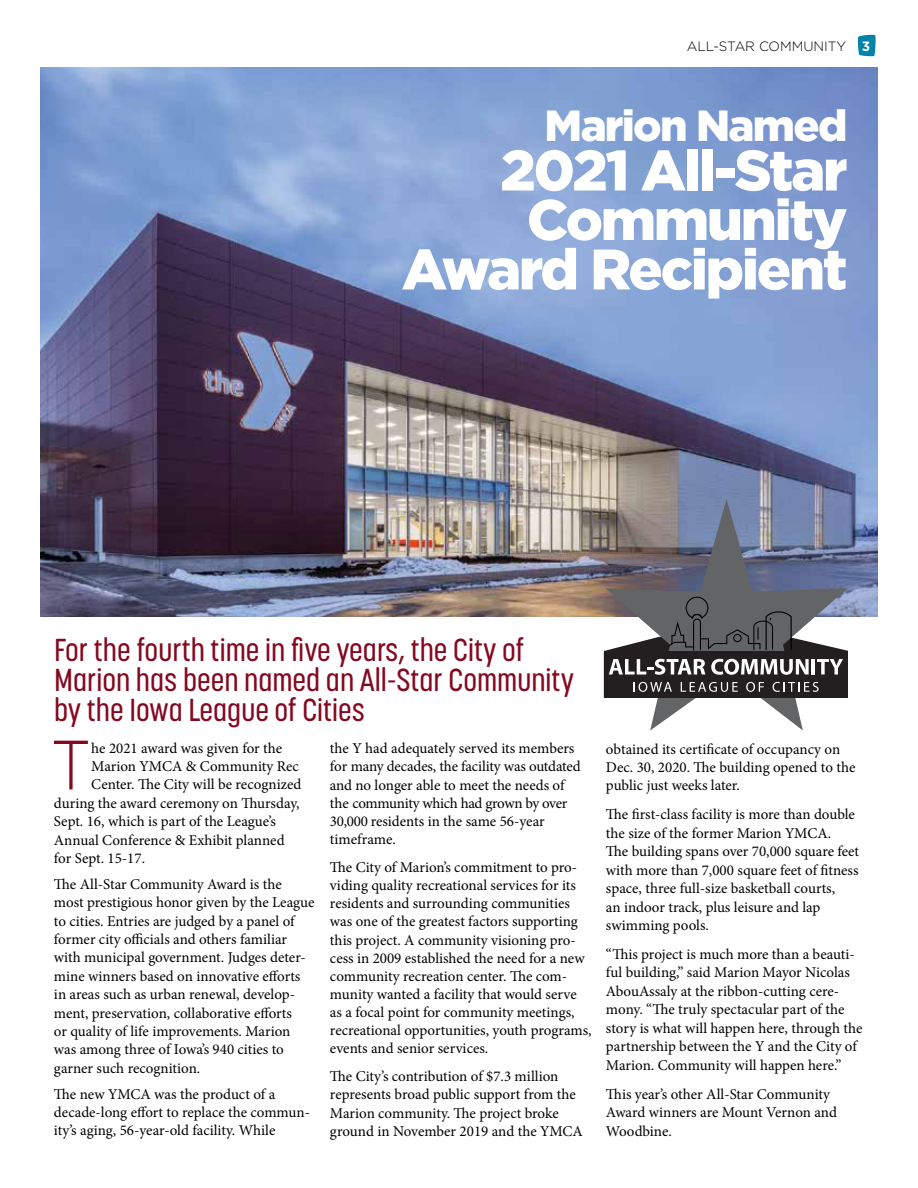
<style>
.page{position:relative;width:918px;height:1188px;background:#fff}
.page>*{position:absolute;margin:0;border:0;box-sizing:border-box;transform-origin:0 0}
.t1{font:300 69.75px "Gotham";color:#840920;scale:.9 1}
.t2{font:900 57px/49.5px "Gotham";letter-spacing:-.04em;color:#fff;text-align:right}
.t3{font:900 43.5px "Gotham";letter-spacing:-.04em;color:#fff}
.t4{font:500 31.5px/30px "Korolev Condensed";color:#840920}
.t5{font:15px/18.5px "Minion Pro";color:#000}
.t6{font:300 13.5px "Gotham";letter-spacing:-.005em;color:#000}
.s1{font-weight:700;color:#fff}
</style>
<div class="page">
<img style="left:40px;top:68px;width:838px;height:548px">
<svg style="left:857px;top:35px;width:19px;height:21px"></svg>
<svg style="left:605px;top:499px;width:243px;height:232px"></svg>
<svg style="left:604px;top:596px;width:244px;height:101px"></svg>
<p class="t6" style="left:687px;top:37px;width:185px">ALL-STAR COMMUNITY <span class="s1">3</span></p>
<h3 class="t3" style="left:545px;top:96px;width:304px">Marion Named</h3>
<h2 class="t2" style="left:402px;top:145px;width:447px">2021 All-Star<br>Community<br>Award Recipient</h2>
<h3 class="t4" style="left:54px;top:635px;width:522px">For the fourth time in five years, the City of<br>Marion has been named an All-Star Community by the Iowa League of Cities</h3>
<h1 class="t1" style="left:51px;top:721px;width:47px">T</h1>
<p class="t5" style="left:91px;top:740px;width:192px">he 2021 award was given for the</p>
<p class="t5" style="left:91px;top:758px;width:209px">Marion YMCA &amp; Community Rec</p>
<p class="t5" style="left:91px;top:776px;width:212px">Center. The City will be recognized</p>
<p class="t5" style="left:54px;top:794px;width:247px">during the award ceremony on Thursday,</p>
<p class="t5" style="left:54px;top:812px;width:223px">Sept. 16, which is part of the League’s</p>
<p class="t5" style="left:54px;top:831px;width:232px">Annual Conference &amp; Exhibit planned</p>
<p class="t5" style="left:54px;top:849px;width:93px">for Sept. 15-17.</p>
<p class="t5" style="left:54px;top:875px;width:262px">The All-Star Community Award is the most prestigious honor given by the League to cities. Entries are judged by a panel of former city officials and others familiar with municipal government. Judges deter&shy;mine winners based on innovative efforts in areas such as urban renewal, develop&shy;ment, preservation, collaborative efforts<br>or quality of life improvements. Marion was among three of Iowa’s 940 cities to garner such recognition.</p>
<p class="t5" style="left:54px;top:1085px;width:258px">The new YMCA was the product of a decade-long effort to replace the commun&shy;ity’s aging, 56-year-old facility. While</p>
<p class="t5" style="left:330px;top:740px;width:252px;line-height:18px">the Y had adequately served its members for many decades, the facility was outdated and no longer able to meet the needs of the community which had grown by over 30,000 residents in the same 56-year timeframe.</p>
<p class="t5" style="left:330px;top:859px;width:263px;line-height:18px">The City of Marion’s commitment to pro&shy;viding quality recreational services for its residents and surrounding communities was one of the greatest factors supporting this project. A community visioning pro&shy;cess in 2009 established the need for a new community recreation center. The com&shy;munity wanted a facility that would serve as a focal point for community meetings, recreational opportunities, youth programs, events and senior services.</p>
<p class="t5" style="left:330px;top:1068px;width:254px;line-height:18px">The City’s contribution of $7.3 million represents broad public support from the Marion community. The project broke ground in November 2019 and the YMCA</p>
<p class="t5" style="left:606px;top:740px;width:251px">obtained its certificate of occupancy on<br>Dec. 30, 2020. The building opened to the public just weeks later.</p>
<p class="t5" style="left:606px;top:805px;width:255px">The first-class facility is more than double the size of the former Marion YMCA.<br>The building spans over 70,000 square feet with more than 7,000 square feet of fitness space, three full-size basketball courts,<br>an indoor track, plus leisure and lap swimming pools.</p>
<p class="t5" style="left:606px;top:945px;width:258px">“This project is much more than a beauti&shy;ful building,” said Marion Mayor Nicolas AbouAssaly at the ribbon-cutting cere&shy;mony. “The truly spectacular part of the story is what will happen here, through the partnership between the Y and the City of Marion. Community will happen here.”</p>
<p class="t5" style="left:606px;top:1085px;width:233px">This year’s other All-Star Community<br>Award winners are Mount Vernon and<br>Woodbine.</p>
</div>
